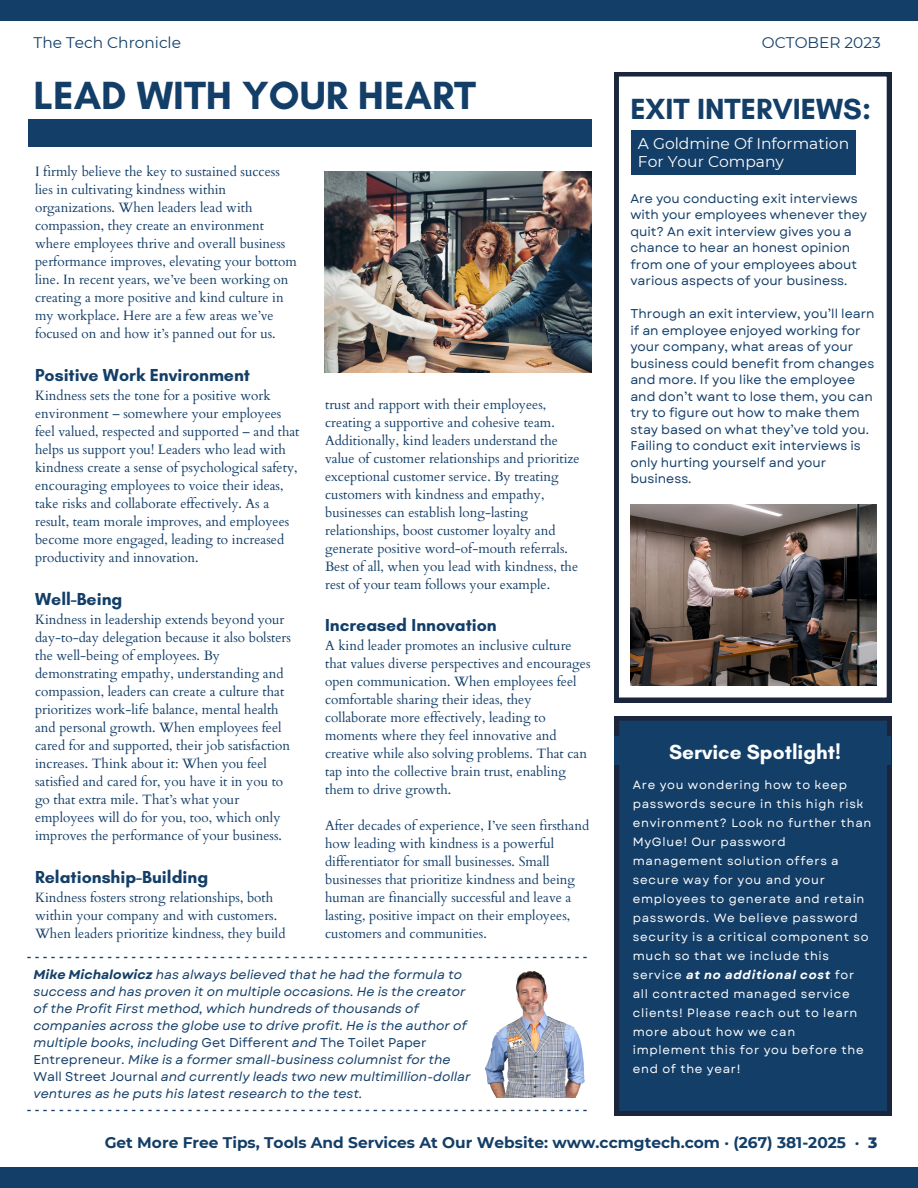
<style>
.page{position:relative;width:918px;height:1188px;background:#fff}
.page>*{position:absolute;margin:0;border:0;box-sizing:border-box;transform-origin:0 0}
.t1{font:700 40.05px "Glacial Indifference";color:#133e68}
.t2{font:700 29.7px "Glacial Indifference";color:#133e68}
.t3{font:700 20.85px "Glacial Indifference";color:#fbfefe}
.t4{font:700 17.7px "Glacial Indifference";color:#133e68}
.t5{font:15.6px "Montserrat";color:#fff}
.t6{font:700 15.45px "Montserrat";color:#133e68}
.t7{font:15.45px "Montserrat";color:#133e68}
.t8{font:13.5px/18px "Cardo";color:#133e68}
.t9{font:12.75px/16.5px "Garet";color:#133e68}
.t10{font:italic 12.75px/17px "Garet";color:#133e68}
.t11{font:600 12.15px "Montserrat";color:#133e68}
.t12{font:12px/18.9px "Garet";letter-spacing:.06em;color:#fff}
.s1{font-weight:700}
.s2{font-style:normal}
.s3{font-weight:700;font-style:italic}
.s4{font-weight:800}
</style>
<div class="page">
<div style="left:0;top:1px;width:918px;height:20px;background:#133e68"></div>
<div style="left:0;top:1168px;width:918px;height:20px;background:#133e68"></div>
<svg style="left:614px;top:72px;width:277px;height:630px"></svg>
<div style="left:631px;top:130px;width:225px;height:45px;background:#133e68"></div>
<div style="left:615px;top:716px;width:276px;height:400px;background:#133e68"></div>
<div style="left:615px;top:736px;width:276px;height:28px;background:#133e68"></div>
<div style="left:28px;top:119px;width:563px;height:28px;background:#133e68"></div>
<img style="left:630px;top:504px;width:247px;height:182px">
<img style="left:485px;top:972px;width:99px;height:126px">
<img style="left:325px;top:171px;width:266px;height:202px">
<p class="t7" style="left:34px;top:33px;width:149px">The Tech Chronicle</p>
<p class="t7" style="left:762px;top:33px;width:120px">OCTOBER 2023</p>
<p class="t1" style="left:34px;top:71px;width:444px">LEAD WITH YOUR HEART</p>
<p class="t8" style="left:35px;top:163px;width:263px">I firmly believe the key to sustained success lies in cultivating kindness within organizations. When leaders lead with compassion, they create an environment where employees thrive and overall business performance improves, elevating your bottom line. In recent years, we’ve been working on creating a more positive and kind culture in my workplace. Here are a few areas we’ve focused on and how it’s panned out for us.</p>
<p class="t4" style="left:35px;top:364px;width:217px">Positive Work Environment</p>
<p class="t8" style="left:35px;top:387px;width:266px">Kindness sets the tone for a positive work environment – somewhere your employees feel valued, respected and supported – and that helps us support you! Leaders who lead with kindness create a sense of psychological safety, encouraging employees to voice their ideas, take risks and collaborate effectively. As a result, team morale improves, and employees become more engaged, leading to increased productivity and innovation.</p>
<p class="t4" style="left:35px;top:588px;width:89px">Well-Being</p>
<p class="t8" style="left:35px;top:611px;width:257px">Kindness in leadership extends beyond your day-to-day delegation because it also bolsters the well-being of employees. By demonstrating empathy, understanding and compassion, leaders can create a culture that prioritizes work-life balance, mental health and personal growth. When employees feel cared for and supported, their job satisfaction increases. Think about it: When you feel satisfied and cared for, you have it in you to go that extra mile. That’s what your employees will do for you, too, which only improves the performance of your business.</p>
<p class="t4" style="left:35px;top:866px;width:175px">Relationship-Building</p>
<p class="t8" style="left:35px;top:889px;width:252px">Kindness fosters strong relationships, both within your company and with customers.<br>When leaders prioritize kindness, they build</p>
<p class="t10" style="left:34px;top:967px;width:439px"><span class="s1">Mike Michalowicz</span> has always believed that he had the formula to success and has proven it on multiple occasions. He is the creator of the Profit First method, which hundreds of thousands of companies across the globe use to drive profit. He is the author of multiple books, including <span class="s2">Get Different</span> and <span class="s2">The Toilet Paper Entrepreneur</span>. Mike is a former small-business columnist for the <span class="s2">Wall Street Journal</span> and currently leads two new multimillion-dollar ventures as he puts his latest research to the test.</p>
<p class="t11" style="left:27px;top:1102px;width:562px">----------------------------------------------------------------------</p>
<p class="t8" style="left:325px;top:396px;width:256px">trust and rapport with their employees, creating a supportive and cohesive team.<br>Additionally, kind leaders understand the value of customer relationships and prioritize exceptional customer service. By treating customers with kindness and empathy, businesses can establish long-lasting relationships, boost customer loyalty and generate positive word-of-mouth referrals.<br>Best of all, when you lead with kindness, the rest of your team follows your example.</p>
<p class="t4" style="left:325px;top:614px;width:173px">Increased Innovation</p>
<p class="t8" style="left:325px;top:637px;width:267px">A kind leader promotes an inclusive culture that values diverse perspectives and encourages open communication. When employees feel comfortable sharing their ideas, they collaborate more effectively, leading to moments where they feel innovative and creative while also solving problems. That can tap into the collective brain trust, enabling them to drive growth.</p>
<p class="t8" style="left:325px;top:817px;width:266px">After decades of experience, I’ve seen firsthand how leading with kindness is a powerful differentiator for small businesses. Small businesses that prioritize kindness and being human are financially successful and leave a lasting, positive impact on their employees, customers and communities.</p>
<p class="t11" style="left:27px;top:949px;width:562px">----------------------------------------------------------------------</p>
<p class="t2" style="left:630px;top:91px;width:242px">EXIT INTERVIEWS:</p>
<p class="t5" style="left:638px;top:134px;width:213px">A Goldmine Of Information</p>
<p class="t5" style="left:638px;top:152px;width:148px">For Your Company</p>
<p class="t9" style="left:630px;top:190px;width:238px">Are you conducting exit interviews with your employees whenever they quit? An exit interview gives you a chance to hear an honest opinion from one of your employees about various aspects of your business.</p>
<p class="t9" style="left:630px;top:306px;width:246px">Through an exit interview, you’ll learn if an employee enjoyed working for your company, what areas of your business could benefit from changes and more. If you like the employee and don’t want to lose them, you can try to figure out how to make them stay based on what they’ve told you.<br>Failing to conduct exit interviews is only hurting yourself and your business.</p>
<p class="t3" style="left:669px;top:739px;width:173px">Service Spotlight!</p>
<p class="t12" style="left:633px;top:776px;width:240px">Are you wondering how to keep passwords secure in this high risk environment? Look no further than<br>MyGlue! Our password management solution offers a secure way for you and your employees to generate and retain passwords. We believe password security is a critical component so much so that we include this service <span class="s3">at no additional cost</span> for all contracted managed service clients! Please reach out to learn more about how we can<br>implement this for you before the end of the year!</p>
<p class="t6" style="left:105px;top:1133px;width:774px">Get More Free Tips, Tools And Services At Our Website: www.ccmgtech.com · (267) 381-2025 · <span class="s4">3</span></p>
</div>
